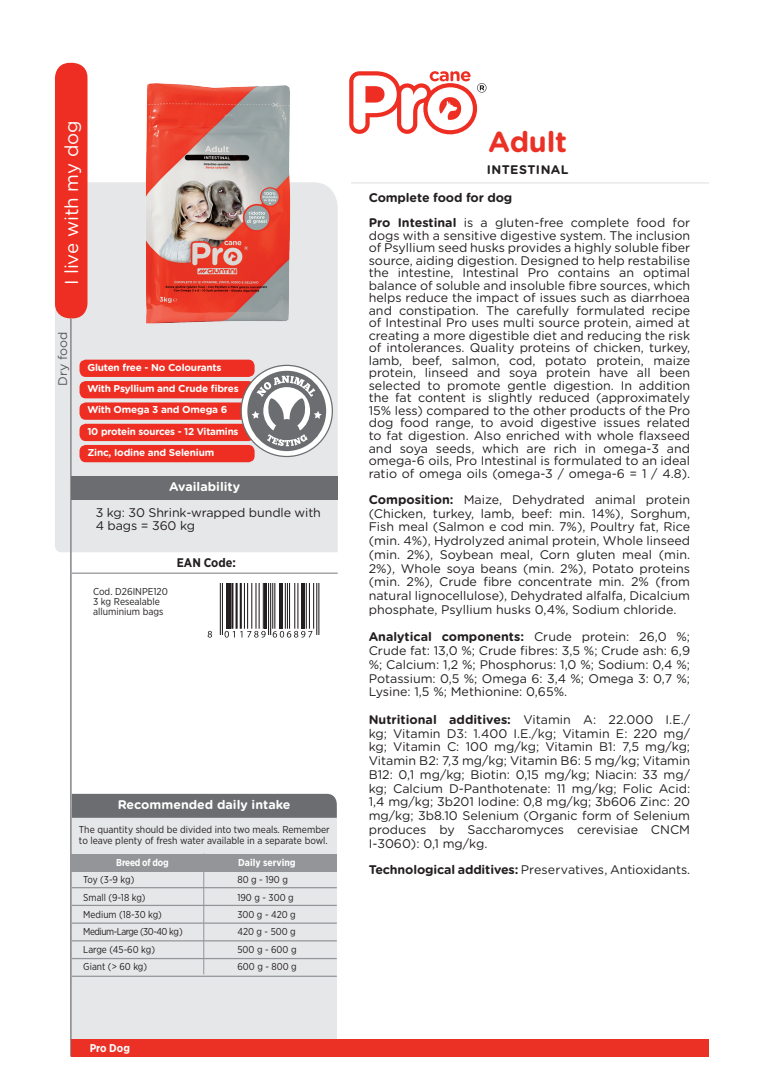
<style>
.page{position:relative;width:780px;height:1088px;background:#fff}
.page>*{position:absolute;margin:0;border:0;box-sizing:border-box;transform-origin:0 0}
.t1{font:700 28.88px "Gotham Rounded";letter-spacing:-.01em;color:#eb3125}
.t2{font:18.75px "Gotham Rounded";color:#fff}
.t3{font:12.5px/13.8px "Gotham Rounded";color:#231f20;text-align:justify}
.t4{font:700 12.5px/25px "Gotham Rounded";letter-spacing:-.01em;color:#231f20}
.t5{font:700 12.5px "Gotham Rounded";color:#fff}
.t6{font:700 12.5px "Gotham Rounded";letter-spacing:.03em;color:#231f20}
.t7{font:700 12.5px "Gotham Narrow";color:#231f20}
.t8{font:12.5px "Gotham Rounded";color:#57585a}
.t9{font:700 11.25px "Gotham Narrow";color:#fff}
.t10{font:10px/10px "Gotham Narrow";color:#231f20}
.t11{font:700 10px/21.2px "Gotham Rounded";letter-spacing:-.02em;color:#fff}
.t12{font:10px "Gotham Narrow";letter-spacing:-.05em;color:#231f20}
.t13{font:700 10px "Gotham Narrow";color:#fff}
.t14{font:700 10px "Gotham Narrow";letter-spacing:-.02em;color:#fff;scale:.95 1}
.s1{font-weight:400}
.s2{font-weight:700}
</style>
<div class="page">
<div style="left:55px;top:307px;width:15px;height:245px;background:#e6e7e9"></div>
<div style="left:72px;top:808px;width:265px;height:239px;background:#e6e7e9"></div>
<div style="left:72px;top:182px;width:265px;height:370px;background:#e6e7e9"></div>
<div style="left:55px;top:63px;width:32px;height:255px;background:#ee2e22;border-radius:15px"></div>
<hr style="left:72px;top:572px;width:265px;height:2px;background:#939598">
<hr style="left:351px;top:182px;width:358px;height:2px;background:#e4e5e7">
<div style="left:72px;top:794px;width:265px;height:24px;background:#6c6d70"></div>
<div style="left:72px;top:854px;width:265px;height:17px;background:#939598"></div>
<hr style="left:70px;top:318px;width:2px;height:738px;background:#939598">
<div style="left:72px;top:1039px;width:637px;height:17px;background:#eb3125"></div>
<div style="left:72px;top:476px;width:266px;height:24px;background:#6c6d70"></div>
<div style="left:79px;top:360px;width:175px;height:17px;background:#ee2e22;border-radius:6px"></div>
<div style="left:79px;top:445px;width:175px;height:17px;background:#ee2e22;border-radius:6px"></div>
<div style="left:79px;top:424px;width:175px;height:17px;background:#ee2e22;border-radius:6px"></div>
<div style="left:79px;top:402px;width:175px;height:18px;background:#ee2e22;border-radius:6px"></div>
<div style="left:79px;top:381px;width:175px;height:17px;background:#ee2e22;border-radius:6px"></div>
<svg style="left:241px;top:365px;width:91px;height:91px"></svg>
<svg style="left:247px;top:371px;width:79px;height:80px"></svg>
<hr style="left:222px;top:583px;width:1px;height:52px;background:#231f20">
<hr style="left:220px;top:583px;width:1px;height:52px;background:#231f20">
<hr style="left:226px;top:583px;width:2px;height:46px;background:#231f20">
<hr style="left:229px;top:583px;width:1px;height:46px;background:#231f20">
<hr style="left:240px;top:583px;width:2px;height:46px;background:#231f20">
<hr style="left:235px;top:583px;width:2px;height:46px;background:#231f20">
<hr style="left:231px;top:583px;width:2px;height:46px;background:#231f20">
<hr style="left:263px;top:583px;width:1px;height:46px;background:#231f20">
<hr style="left:258px;top:583px;width:1px;height:46px;background:#231f20">
<hr style="left:255px;top:583px;width:1px;height:46px;background:#231f20">
<hr style="left:251px;top:583px;width:1px;height:46px;background:#231f20">
<hr style="left:247px;top:583px;width:1px;height:46px;background:#231f20">
<hr style="left:244px;top:583px;width:1px;height:46px;background:#231f20">
<hr style="left:265px;top:583px;width:2px;height:46px;background:#231f20">
<hr style="left:274px;top:583px;width:1px;height:46px;background:#231f20">
<hr style="left:272px;top:583px;width:1px;height:46px;background:#231f20">
<hr style="left:270px;top:583px;width:1px;height:52px;background:#231f20">
<hr style="left:268px;top:583px;width:1px;height:52px;background:#231f20">
<hr style="left:279px;top:583px;width:4px;height:46px;background:#231f20">
<hr style="left:297px;top:583px;width:1px;height:46px;background:#231f20">
<hr style="left:294px;top:583px;width:1px;height:46px;background:#231f20">
<hr style="left:289px;top:583px;width:1px;height:46px;background:#231f20">
<hr style="left:287px;top:583px;width:1px;height:46px;background:#231f20">
<hr style="left:285px;top:583px;width:1px;height:46px;background:#231f20">
<hr style="left:301px;top:583px;width:4px;height:46px;background:#231f20">
<hr style="left:318px;top:583px;width:1px;height:52px;background:#231f20">
<hr style="left:316px;top:583px;width:1px;height:52px;background:#231f20">
<hr style="left:313px;top:583px;width:1px;height:46px;background:#231f20">
<hr style="left:309px;top:583px;width:1px;height:46px;background:#231f20">
<hr style="left:306px;top:583px;width:1px;height:46px;background:#231f20">
<svg style="left:208px;top:631px;width:4px;height:6px"></svg>
<svg style="left:224px;top:631px;width:41px;height:6px"></svg>
<svg style="left:273px;top:631px;width:39px;height:6px"></svg>
<img style="left:121px;top:83px;width:187px;height:267px">
<svg style="left:349px;top:71px;width:137px;height:63px"></svg>
<svg style="left:203px;top:853px;width:1px;height:121px"></svg>
<hr style="left:72px;top:887px;width:265px;height:1px;background:#939598">
<hr style="left:72px;top:905px;width:265px;height:1px;background:#939598">
<hr style="left:72px;top:922px;width:265px;height:2px;background:#939598">
<hr style="left:72px;top:940px;width:265px;height:1px;background:#939598">
<hr style="left:72px;top:958px;width:265px;height:1px;background:#939598">
<hr style="left:72px;top:975px;width:265px;height:2px;background:#939598">
<h2 class="t2" style="left:59px;top:285px;width:167px;rotate:-90deg">I live with my dog</h2>
<p class="t8" style="left:54px;top:386px;width:56px;rotate:-90deg">Dry food</p>
<p class="t11" style="left:87px;top:356px;width:153px">Gluten free - No Colourants<br>With Psyllium and Crude fibres<br>With Omega 3 and Omega 6<br>10 protein sources - 12 Vitamins<br>Zinc, Iodine and Selenium</p>
<p class="t5" style="left:169px;top:477px;width:72px">Availability</p>
<p class="t3" style="left:96px;top:506px;width:227px;line-height:12.5px">3 kg: 30 Shrink-wrapped bundle with<br>4 bags = 360 kg</p>
<p class="t10" style="left:93px;top:586px;width:76px">Cod. D26INPE120<br>3 kg Resealable alluminium bags</p>
<p class="t7" style="left:177px;top:555px;width:61px">EAN Code:</p>
<p class="t5" style="left:118px;top:795px;width:174px">Recommended daily intake</p>
<p class="t10" style="left:79px;top:823px;width:252px;line-height:11.2px">The quantity should be divided into two meals. Remember to leave plenty of fresh water available in a separate bowl.</p>
<p class="t14" style="left:116px;top:856px;width:57px">Breed of dog</p>
<p class="t13" style="left:238px;top:856px;width:59px">Daily serving</p>
<p class="t10" style="left:83px;top:875px;width:53px">Toy (3-9 kg)</p>
<p class="t10" style="left:237px;top:875px;width:52px">80 g - 190 g</p>
<p class="t10" style="left:83px;top:892px;width:64px">Small (9-18 kg)</p>
<p class="t10" style="left:237px;top:892px;width:58px">190 g - 300 g</p>
<p class="t10" style="left:83px;top:909px;width:80px">Medium (18-30 kg)</p>
<p class="t10" style="left:237px;top:909px;width:60px">300 g - 420 g</p>
<p class="t12" style="left:83px;top:925px;width:101px">Medium-Large (30-40 kg)</p>
<p class="t10" style="left:237px;top:926px;width:60px">420 g - 500 g</p>
<p class="t10" style="left:83px;top:944px;width:73px">Large (45-60 kg)</p>
<p class="t10" style="left:237px;top:944px;width:61px">500 g - 600 g</p>
<p class="t10" style="left:83px;top:961px;width:65px">Giant (&gt; 60 kg)</p>
<p class="t10" style="left:237px;top:961px;width:61px">600 g - 800 g</p>
<p class="t9" style="left:90px;top:1041px;width:42px">Pro Dog</p>
<h1 class="t1" style="left:488px;top:121px;width:80px">Adult</h1>
<p class="t6" style="left:486px;top:161px;width:83px">INTESTINAL</p>
<p class="t4" style="left:369px;top:185px;width:323px">Complete food for dog<br>Pro Intestinal <span class="s1">is a gluten-free complete food for</span></p>
<p class="t3" style="left:369px;top:229px;width:323px;line-height:12.5px">dogs with a sensitive digestive system. The inclusion of Psyllium seed husks provides a highly soluble fiber source, aiding digestion. Designed to help restabilise the intestine, Intestinal Pro contains an optimal balance of soluble and insoluble fibre sources, which helps reduce the impact of issues such as diarrhoea and constipation. The carefully formulated recipe of Intestinal Pro uses multi source protein, aimed at creating a more digestible diet and reducing the risk of intolerances. Quality proteins of chicken, turkey, lamb, beef, salmon, cod, potato protein, maize protein, linseed and soya protein have all been selected to promote gentle digestion. In addition the fat content is slightly reduced (approximately 15% less) compared to the other products of the Pro dog food range, to avoid digestive issues related to fat digestion. Also enriched with whole flaxseed and soya seeds, which are rich in omega-3 and omega-6 oils, Pro Intestinal is formulated to an ideal ratio of omega oils (omega-3 / omega-6 = 1 / 4.8).</p>
<p class="t3" style="left:369px;top:492px;width:323px"><span class="s2">Composition:</span> Maize, Dehydrated animal protein (Chicken, turkey, lamb, beef: min. 14%), Sorghum, Fish meal (Salmon e cod min. 7%), Poultry fat, Rice (min. 4%), Hydrolyzed animal protein, Whole linseed (min. 2%), Soybean meal, Corn gluten meal (min.<br>2%), Whole soya beans (min. 2%), Potato proteins (min. 2%), Crude fibre concentrate min. 2% (from natural lignocellulose), Dehydrated alfalfa, Dicalcium phosphate, Psyllium husks 0,4%, Sodium chloride.</p>
<p class="t3" style="left:369px;top:629px;width:323px"><span class="s2">Analytical components:</span> Crude protein: 26,0 %; Crude fat: 13,0 %; Crude fibres: 3,5 %; Crude ash: 6,9 %; Calcium: 1,2 %; Phosphorus: 1,0 %; Sodium: 0,4 %; Potassium: 0,5 %; Omega 6: 3,4 %; Omega 3: 0,7 %; Lysine: 1,5 %; Methionine: 0,65%.</p>
<p class="t3" style="left:369px;top:712px;width:323px"><span class="s2">Nutritional additives:</span> Vitamin A: 22.000 I.E./ kg; Vitamin D3: 1.400 I.E./kg; Vitamin E: 220 mg/ kg; Vitamin C: 100 mg/kg; Vitamin B1: 7,5 mg/kg; Vitamin B2: 7,3 mg/kg; Vitamin B6: 5 mg/kg; Vitamin B12: 0,1 mg/kg; Biotin: 0,15 mg/kg; Niacin: 33 mg/ kg; Calcium D-Panthotenate: 11 mg/kg; Folic Acid:<br>1,4 mg/kg; 3b201 Iodine: 0,8 mg/kg; 3b606 Zinc: 20 mg/kg; 3b8.10 Selenium (Organic form of Selenium produces by Saccharomyces cerevisiae CNCM I-3060): 0,1 mg/kg.</p>
<p class="t3" style="left:369px;top:862px;width:323px"><span class="s2">Technological additives:</span> Preservatives, Antioxidants.</p>
</div>
